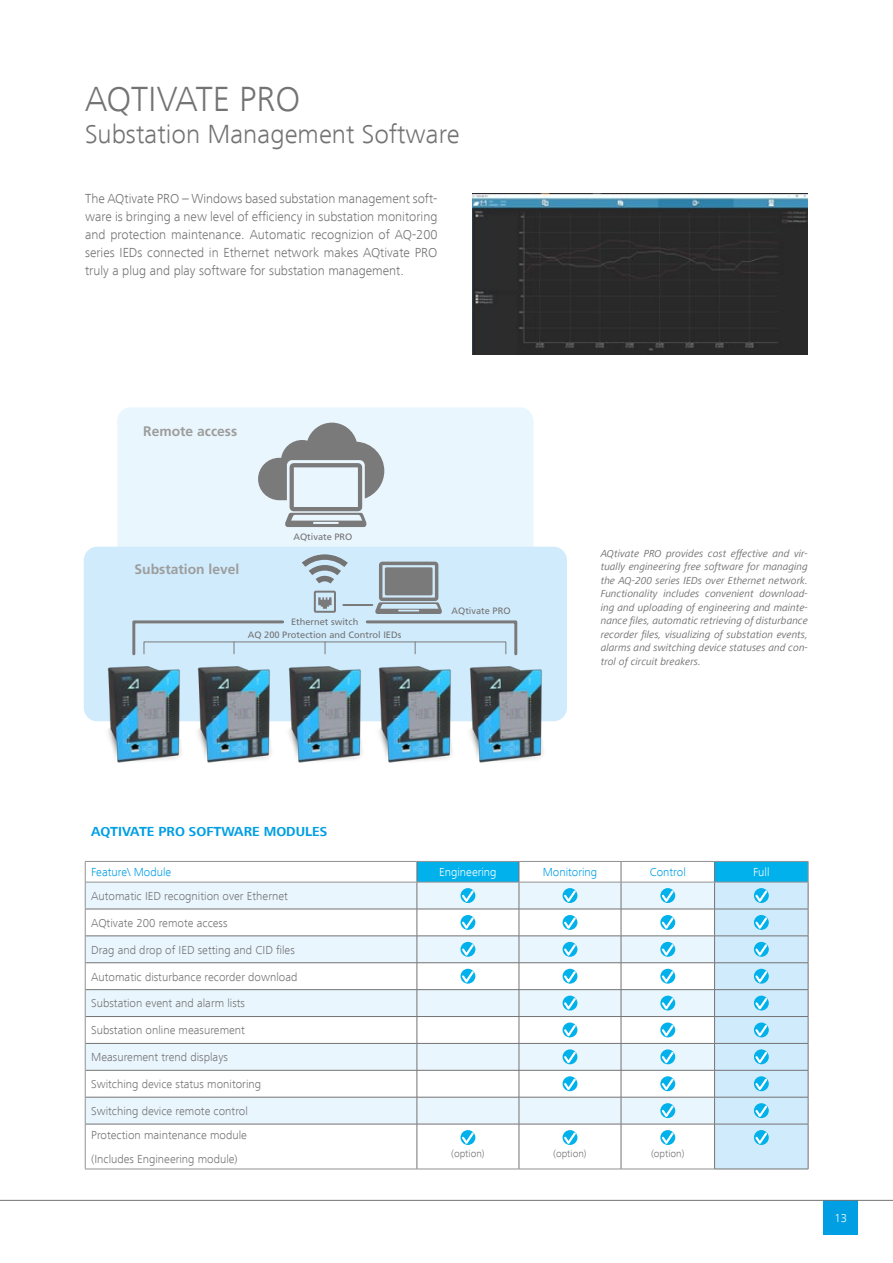
<style>
.page{position:relative;width:893px;height:1263px;background:#fff}
.page>*{position:absolute;margin:0;border:0;box-sizing:border-box;transform-origin:0 0}
.t1{font:300 36px "Frutiger Next LT";color:#747373}
.t2{font:300 27px "Frutiger Next LT";color:#747373}
.t3{font:700 13.8px "Frutiger LT Std";color:#9d9d9c}
.t4{font:300 13.5px/18px "Frutiger Next LT";color:#747373;text-align:justify}
.t5{font:700 13.5px "Frutiger Next LT";color:#009fe3}
.t6{font:300 12px/24px "Frutiger Next LT";color:#747373;text-align:justify}
.t7{font:300 12px "Frutiger Next LT";color:#009fe3}
.t8{font:300 12px "Frutiger Next LT";color:#fff}
.t9{font:italic 10.5px/13.5px "Frutiger Next LT";color:#747373;text-align:justify}
.t10{font:300 10.5px "Frutiger Next LT";color:#747373}
.t11{font:9.3px/13.4px "Frutiger LT Std";color:#747373;text-align:center}
</style>
<div class="page">
<div style="left:823px;top:1200px;width:35px;height:35px;background:#009fe3"></div>
<hr style="left:0;top:1200px;width:893px;height:1px;background:#747373">
<svg style="left:86px;top:883px;width:331px;height:241px;fill:#eaf6fe"></svg>
<hr style="left:85px;top:909px;width:332px;height:1px;background:#747373">
<hr style="left:85px;top:936px;width:332px;height:1px;background:#747373">
<hr style="left:85px;top:962px;width:332px;height:1px;background:#747373">
<hr style="left:85px;top:989px;width:332px;height:1px;background:#747373">
<hr style="left:85px;top:1016px;width:332px;height:1px;background:#747373">
<hr style="left:85px;top:1043px;width:332px;height:1px;background:#747373">
<hr style="left:85px;top:1070px;width:332px;height:1px;background:#747373">
<hr style="left:85px;top:1097px;width:332px;height:1px;background:#747373">
<hr style="left:85px;top:1124px;width:332px;height:1px;background:#747373">
<hr style="left:85px;top:1124px;width:1px;height:45px;background:#939292">
<hr style="left:85px;top:1169px;width:332px;height:1px;background:#939292">
<hr style="left:417px;top:1169px;width:102px;height:1px;background:#939292">
<hr style="left:519px;top:1169px;width:102px;height:1px;background:#939292">
<hr style="left:621px;top:1169px;width:93px;height:1px;background:#939292">
<hr style="left:714px;top:1169px;width:94px;height:1px;background:#747373">
<hr style="left:85px;top:861px;width:332px;height:1px;background:#939292">
<svg style="left:85px;top:862px;width:1px;height:262px"></svg>
<hr style="left:85px;top:882px;width:332px;height:1px;background:#939292">
<svg style="left:417px;top:861px;width:392px;height:308px"></svg>
<div style="left:117px;top:407px;width:416px;height:160px;background:#eaf6fe;border-radius:13px"></div>
<div style="left:84px;top:547px;width:483px;height:174px;background:#d0ebfc;border-radius:14px"></div>
<svg style="left:258px;top:423px;width:126px;height:104px"></svg>
<img style="left:99px;top:666px;width:90px;height:97px">
<img style="left:189px;top:666px;width:91px;height:97px">
<img style="left:280px;top:666px;width:90px;height:97px">
<img style="left:370px;top:666px;width:91px;height:97px">
<img style="left:461px;top:666px;width:98px;height:97px">
<div style="left:143px;top:641px;width:363px;height:13px;border:1px solid #7b7a7a"></div>
<svg style="left:132px;top:620px;width:154px;height:36px"></svg>
<svg style="left:364px;top:562px;width:154px;height:94px"></svg>
<div style="left:385px;top:567px;width:48px;height:28px;background:#7b7a7a;border-radius:2px"></div>
<svg style="left:302px;top:554px;width:46px;height:30px"></svg>
<hr style="left:343px;top:604px;width:29px;height:2px;background:#7b7a7a">
<div style="left:314px;top:591px;width:22px;height:22px;border:2px solid #7b7a7a"></div>
<svg style="left:318px;top:597px;width:14px;height:12px"></svg>
<img style="left:473px;top:193px;width:335px;height:162px">
<h1 class="t1" style="left:85px;top:79px;width:217px">AQTIVATE PRO</h1>
<h2 class="t2" style="left:85px;top:120px;width:376px">Substation Management Software</h2>
<p class="t4" style="left:85px;top:190px;width:354px">The AQtivate PRO – Windows based substation management soft&shy;ware is bringing a new level of efficiency in substation monitoring and protection maintenance. Automatic recognizion of AQ-200 series IEDs connected in Ethernet network makes AQtivate PRO truly a plug and play software for substation management.</p>
<h3 class="t3" style="left:143px;top:423px;width:95px">Remote access</h3>
<h3 class="t3" style="left:135px;top:561px;width:106px">Substation level</h3>
<p class="t11" style="left:293px;top:530px;width:61px">AQtivate PRO</p>
<p class="t11" style="left:248px;top:615px;width:155px">Ethernet switch<br>AQ 200 Protection and Control IEDs</p>
<p class="t11" style="left:451px;top:604px;width:61px">AQtivate PRO</p>
<p class="t9" style="left:601px;top:547px;width:209px">AQtivate PRO provides cost effective and vir&shy;tually engineering free software for managing the AQ-200 series IEDs over Ethernet network.<br>Functionality includes convenient download&shy;ing and uploading of engineering and mainte&shy;nance files, automatic retrieving of disturbance recorder files, visualizing of substation events, alarms and switching device statuses and con&shy;trol of circuit breakers.</p>
<p class="t5" style="left:91px;top:824px;width:237px">AQTIVATE PRO SOFTWARE MODULES</p>
<p class="t7" style="left:91px;top:865px;width:82px">Feature\ Module</p>
<p class="t8" style="left:439px;top:865px;width:59px">Engineering</p>
<p class="t7" style="left:543px;top:865px;width:56px">Monitoring</p>
<p class="t7" style="left:650px;top:865px;width:38px">Control</p>
<p class="t8" style="left:753px;top:865px;width:18px">Full</p>
<p class="t6" style="left:91px;top:884px;width:198px">Automatic IED recognition over Ethernet</p>
<p class="t6" style="left:91px;top:911px;width:138px">AQtivate 200 remote access</p>
<p class="t6" style="left:91px;top:938px;width:205px">Drag and drop of IED setting and CID files</p>
<p class="t6" style="left:91px;top:964px;width:208px">Automatic disturbance recorder download</p>
<p class="t6" style="left:91px;top:991px;width:155px">Substation event and alarm lists</p>
<p class="t6" style="left:91px;top:1018px;width:155px">Substation online measurement</p>
<p class="t6" style="left:91px;top:1045px;width:138px">Measurement trend displays</p>
<p class="t6" style="left:91px;top:1072px;width:171px">Switching device status monitoring</p>
<p class="t6" style="left:91px;top:1099px;width:158px">Switching device remote control Protection maintenance module (Includes Engineering module)</p>
<p class="t10" style="left:451px;top:1148px;width:35px">(option)</p>
<p class="t10" style="left:553px;top:1148px;width:35px">(option)</p>
<p class="t10" style="left:651px;top:1148px;width:35px">(option)</p>
<p class="t8" style="left:834px;top:1212px;width:14px">13</p>
</div>
